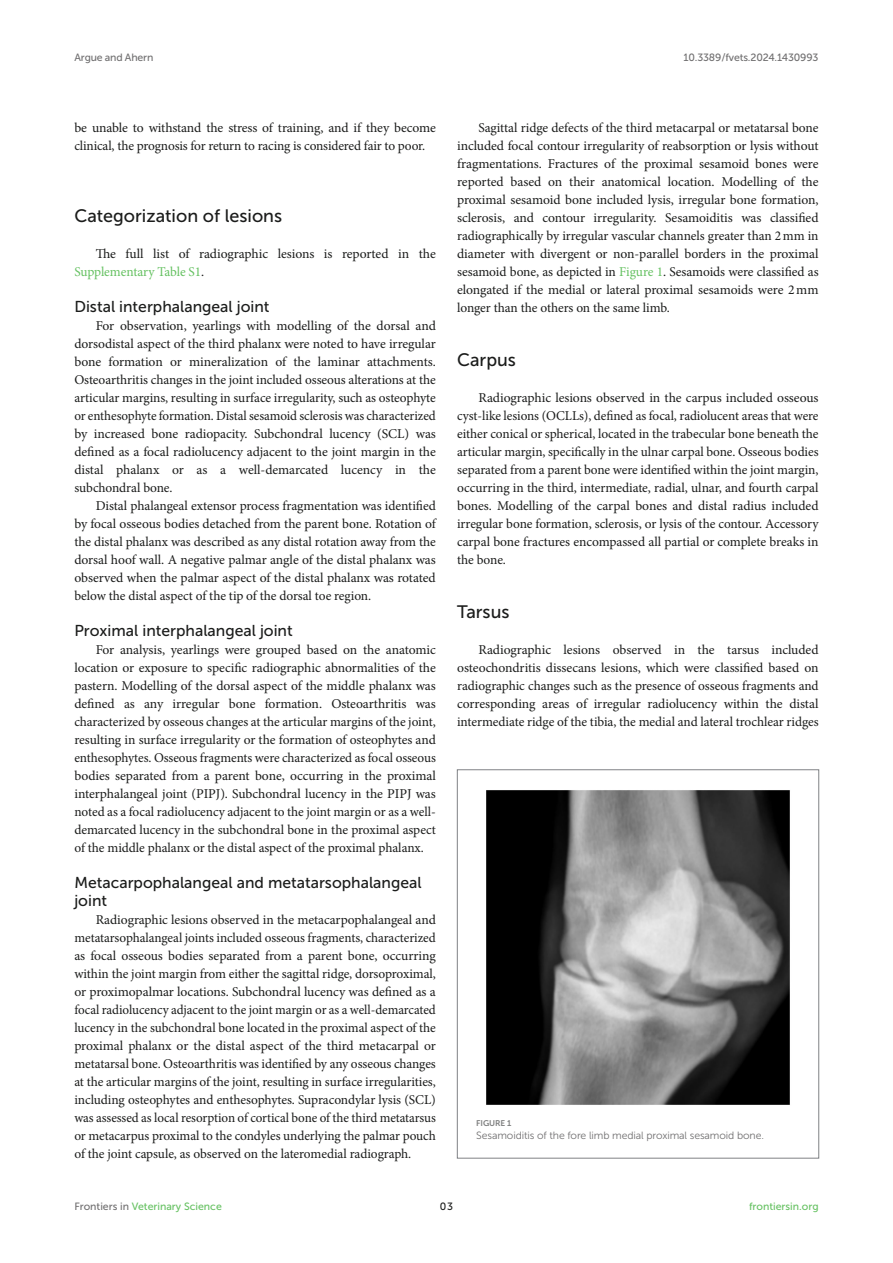
<style>
.page{position:relative;width:893px;height:1263px;background:#fff}
.page>*{position:absolute;margin:0;border:0;box-sizing:border-box;transform-origin:0 0}
.HEAD_2{font:18px "Museo Sans 500";color:#1b1c1b}
.HEAD_3{font:15.75px/18px "Museo Sans 500";color:#1b1c1b}
.TEXT_FLUSH{font:13.5px/18px "Minion Pro";letter-spacing:-.005em;color:#1b1c1b;text-align:justify}
.TEXT{font:13.5px/18px "Minion Pro";letter-spacing:-.01em;color:#1b1c1b;text-align:justify}
.FIG_LEG{font:10.5px "Museo Sans 300";letter-spacing:-.01em;color:#706f70}
.t1{font:10.5px "Museo Sans 500";color:#65c161}
.t2{font:10.5px "Museo Sans 500";letter-spacing:-.015em;color:#706f70}
.t3{font:10.5px "Museo Sans 500";color:#1b1c1b}
.FIG_HD{font:8.25px "Museo Sans 700";letter-spacing:-.01em;color:#7e7f7f}
.s1{color:#65c161}
.s2{color:#706f70}
</style>
<div class="page">
<img style="left:486px;top:790px;width:304px;height:315px">
<div style="left:457px;top:769px;width:362px;height:389px;border:1px solid #808285"></div>
<p class="t2" style="left:74px;top:51px;width:81px">Argue and Ahern</p>
<p class="t2" style="left:684px;top:51px;width:136px">10.3389/fvets.2024.1430993</p>
<p class="TEXT" style="left:74px;top:119px;width:363px">be unable to withstand the stress of training, and if they become clinical, the prognosis for return to racing is considered fair to poor.</p>
<p class="HEAD_2" style="left:74px;top:206px;width:209px">Categorization of lesions</p>
<p class="TEXT_FLUSH" style="left:74px;top:245px;width:363px;text-indent:21px">The full list of radiographic lesions is reported in the<br><span class="s1">Supplementary Table S1</span>.</p>
<p class="HEAD_3" style="left:74px;top:298px;width:197px">Distal interphalangeal joint</p>
<p class="TEXT_FLUSH" style="left:74px;top:317px;width:363px;text-indent:21px">For observation, yearlings with modelling of the dorsal and dorsodistal aspect of the third phalanx were noted to have irregular bone formation or mineralization of the laminar attachments.<br>Osteoarthritis changes in the joint included osseous alterations at the articular margins, resulting in surface irregularity, such as osteophyte or enthesophyte formation. Distal sesamoid sclerosis was characterized by increased bone radiopacity. Subchondral lucency (SCL) was defined as a focal radiolucency adjacent to the joint margin in the distal phalanx or as a well-demarcated lucency in the subchondral bone.</p>
<p class="TEXT" style="left:74px;top:497px;width:363px;text-indent:21px">Distal phalangeal extensor process fragmentation was identified by focal osseous bodies detached from the parent bone. Rotation of the distal phalanx was described as any distal rotation away from the dorsal hoof wall. A negative palmar angle of the distal phalanx was observed when the palmar aspect of the distal phalanx was rotated below the distal aspect of the tip of the dorsal toe region.</p>
<p class="HEAD_3" style="left:74px;top:622px;width:220px">Proximal interphalangeal joint</p>
<p class="TEXT_FLUSH" style="left:74px;top:641px;width:363px;text-indent:21px">For analysis, yearlings were grouped based on the anatomic location or exposure to specific radiographic abnormalities of the pastern. Modelling of the dorsal aspect of the middle phalanx was defined as any irregular bone formation. Osteoarthritis was characterized by osseous changes at the articular margins of the joint, resulting in surface irregularity or the formation of osteophytes and enthesophytes. Osseous fragments were characterized as focal osseous bodies separated from a parent bone, occurring in the proximal interphalangeal joint (PIPJ). Subchondral lucency in the PIPJ was noted as a focal radiolucency adjacent to the joint margin or as a well&shy;demarcated lucency in the subchondral bone in the proximal aspect of the middle phalanx or the distal aspect of the proximal phalanx.</p>
<p class="HEAD_3" style="left:74px;top:874px;width:349px">Metacarpophalangeal and metatarsophalangeal joint</p>
<p class="TEXT_FLUSH" style="left:74px;top:911px;width:363px;text-indent:21px">Radiographic lesions observed in the metacarpophalangeal and metatarsophalangeal joints included osseous fragments, characterized as focal osseous bodies separated from a parent bone, occurring within the joint margin from either the sagittal ridge, dorsoproximal, or proximopalmar locations. Subchondral lucency was defined as a focal radiolucency adjacent to the joint margin or as a well-demarcated lucency in the subchondral bone located in the proximal aspect of the proximal phalanx or the distal aspect of the third metacarpal or metatarsal bone. Osteoarthritis was identified by any osseous changes at the articular margins of the joint, resulting in surface irregularities, including osteophytes and enthesophytes. Supracondylar lysis (SCL) was assessed as local resorption of cortical bone of the third metatarsus or metacarpus proximal to the condyles underlying the palmar pouch of the joint capsule, as observed on the lateromedial radiograph.</p>
<p class="TEXT" style="left:457px;top:119px;width:363px;text-indent:21px">Sagittal ridge defects of the third metacarpal or metatarsal bone included focal contour irregularity of reabsorption or lysis without fragmentations. Fractures of the proximal sesamoid bones were reported based on their anatomical location. Modelling of the proximal sesamoid bone included lysis, irregular bone formation, sclerosis, and contour irregularity. Sesamoiditis was classified radiographically by irregular vascular channels greater than 2mm in diameter with divergent or non-parallel borders in the proximal sesamoid bone, as depicted in <span class="s1">Figure 1</span>. Sesamoids were classified as elongated if the medial or lateral proximal sesamoids were 2mm longer than the others on the same limb.</p>
<p class="HEAD_2" style="left:457px;top:350px;width:60px">Carpus</p>
<p class="TEXT_FLUSH" style="left:457px;top:389px;width:363px;text-indent:21px">Radiographic lesions observed in the carpus included osseous cyst-like lesions (OCLLs), defined as focal, radiolucent areas that were either conical or spherical, located in the trabecular bone beneath the articular margin, specifically in the ulnar carpal bone. Osseous bodies separated from a parent bone were identified within the joint margin, occurring in the third, intermediate, radial, ulnar, and fourth carpal bones. Modelling of the carpal bones and distal radius included irregular bone formation, sclerosis, or lysis of the contour. Accessory carpal bone fractures encompassed all partial or complete breaks in the bone.</p>
<p class="HEAD_2" style="left:457px;top:602px;width:54px">Tarsus</p>
<p class="TEXT_FLUSH" style="left:457px;top:641px;width:363px;text-indent:21px">Radiographic lesions observed in the tarsus included osteochondritis dissecans lesions, which were classified based on radiographic changes such as the presence of osseous fragments and corresponding areas of irregular radiolucency within the distal intermediate ridge of the tibia, the medial and lateral trochlear ridges</p>
<p class="FIG_HD" style="left:476px;top:1118px;width:37px">FIGURE 1</p>
<p class="FIG_LEG" style="left:476px;top:1130px;width:289px">Sesamoiditis of the fore limb medial proximal sesamoid bone.</p>
<p class="t1" style="left:74px;top:1200px;width:149px"><span class="s2">Frontiers in</span> Veterinary Science</p>
<p class="t3" style="left:440px;top:1200px;width:15px">03</p>
<p class="t1" style="left:749px;top:1200px;width:71px">frontiersin.org</p>
</div>
